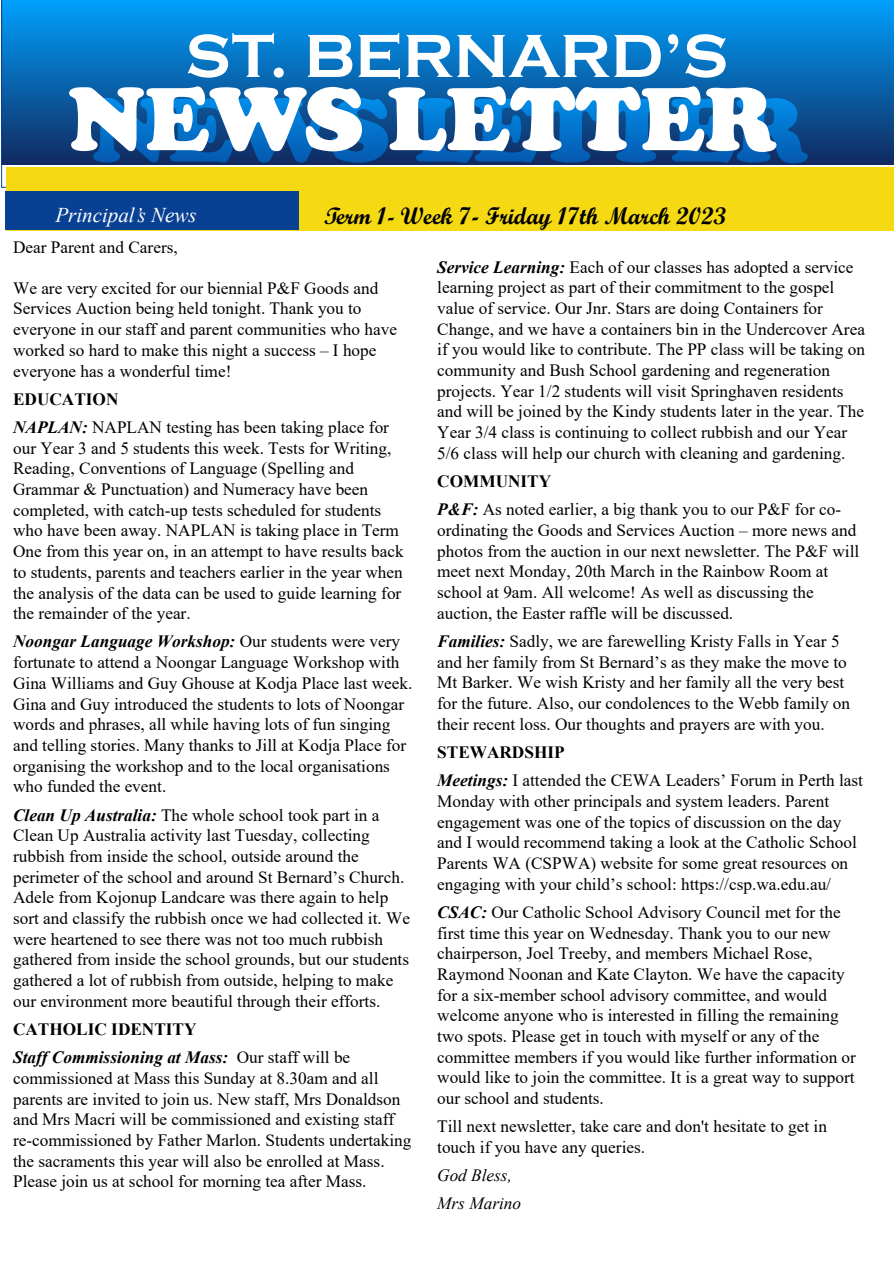
<style>
.page{position:relative;width:894px;height:1263px;background:#fff}
.page>*{position:absolute;margin:0;border:0;box-sizing:border-box;transform-origin:0 0}
.t1{font:900 93px "Cooper";color:#fff}
.t2{font:700 63px "Copperplate Gothic";color:#fff}
.t3{font:24px "Script MT Bold";color:#000}
.t4{font:italic 21px "Times New Roman";color:#fff}
.t5{font:17.25px/20.7px "Times New Roman";color:#000}
.t6{font:italic 700 17.25px/28.2px "Times New Roman";color:#000}
.t7{font:italic 17.25px/28.2px "Times New Roman";color:#000}
.s1{font-weight:700}
.s2{font-weight:700;font-style:italic}
.s3{font-style:normal}
.s4{font-weight:400;font-style:normal}
</style>
<div class="page">
<svg style="left:1px;top:0;width:893px;height:187px;background:#0c78c3"></svg>
<div style="left:6px;top:168px;width:888px;height:63px;background:#f5d912"></div>
<svg style="left:90px;top:96px;width:718px;height:68px;background:#075da9"></svg>
<div style="left:6px;top:192px;width:293px;height:38px;background:#084094"></div>
<h2 class="t2" style="left:185px;top:21px;width:544px">ST. BERNARD’S</h2>
<h1 class="t1" style="left:68px;top:65px;width:711px">NEWS LETTER</h1>
<p class="t4" style="left:55px;top:200px;width:143px">Principal’s News</p>
<h3 class="t3" style="left:324px;top:202px;width:403px"><span class="s1">Term</span> 1<span class="s1">- Week</span> 7- Friday 17th March 2023</h3>
<p class="t5" style="left:13px;top:237px;width:166px">Dear Parent and Carers,</p>
<p class="t5" style="left:13px;top:277px;width:385px">We are very excited for our biennial P&amp;F Goods and Services Auction being held tonight. Thank you to everyone in our staff and parent communities who have worked so hard to make this night a success – I hope everyone has a wonderful time!</p>
<p class="t5" style="left:13px;top:384px;width:377px;line-height:28.2px"><span class="s1">EDUCATION<br></span><span class="s2">NAPLAN:</span> NAPLAN testing has been taking place for</p>
<p class="t5" style="left:13px;top:437px;width:392px">our Year 3 and 5 students this week. Tests for Writing, Reading, Conventions of Language (Spelling and Grammar &amp; Punctuation) and Numeracy have been completed, with catch-up tests scheduled for students who have been away. NAPLAN is taking place in Term One from this year on, in an attempt to have results back to students, parents and teachers earlier in the year when the analysis of the data can be used to guide learning for the remainder of the year.</p>
<p class="t5" style="left:13px;top:631px;width:401px"><span class="s2">Noongar Language Workshop:</span> Our students were very fortunate to attend a Noongar Language Workshop with Gina Williams and Guy Ghouse at Kodja Place last week.<br>Gina and Guy introduced the students to lots of Noongar words and phrases, all while having lots of fun singing and telling stories. Many thanks to Jill at Kodja Place for organising the workshop and to the local organisations who funded the event.</p>
<p class="t5" style="left:13px;top:804px;width:398px"><span class="s2">Clean Up Australia:</span> The whole school took part in a Clean Up Australia activity last Tuesday, collecting rubbish from inside the school, outside around the perimeter of the school and around St Bernard’s Church.<br>Adele from Kojonup Landcare was there again to help sort and classify the rubbish once we had collected it. We were heartened to see there was not too much rubbish gathered from inside the school grounds, but our students gathered a lot of rubbish from outside, helping to make our environment more beautiful through their efforts.</p>
<p class="t6" style="left:13px;top:1015px;width:339px"><span class="s3">CATHOLIC IDENTITY<br></span>Staff Commissioning at Mass: <span class="s4">Our staff will be</span></p>
<p class="t5" style="left:13px;top:1067px;width:400px">commissioned at Mass this Sunday at 8.30am and all parents are invited to join us. New staff, Mrs Donaldson and Mrs Macri will be commissioned and existing staff re-commissioned by Father Marlon. Students undertaking the sacraments this year will also be enrolled at Mass.<br>Please join us at school for morning tea after Mass.</p>
<p class="t5" style="left:437px;top:256px;width:429px"><span class="s2">Service Learning:</span> Each of our classes has adopted a service learning project as part of their commitment to the gospel value of service. Our Jnr. Stars are doing Containers for Change, and we have a containers bin in the Undercover Area if you would like to contribute. The PP class will be taking on community and Bush School gardening and regeneration projects. Year 1/2 students will visit Springhaven residents and will be joined by the Kindy students later in the year. The Year 3/4 class is continuing to collect rubbish and our Year 5/6 class will help our church with cleaning and gardening.</p>
<p class="t5" style="left:437px;top:467px;width:405px;line-height:28.2px"><span class="s1">COMMUNITY<br></span><span class="s2">P&amp;F:</span> As noted earlier, a big thank you to our P&amp;F for co-</p>
<p class="t5" style="left:437px;top:519px;width:424px">ordinating the Goods and Services Auction – more news and photos from the auction in our next newsletter. The P&amp;F will meet next Monday, 20th March in the Rainbow Room at school at 9am. All welcome! As well as discussing the auction, the Easter raffle will be discussed.</p>
<p class="t5" style="left:437px;top:630px;width:414px"><span class="s2">Families:</span> Sadly, we are farewelling Kristy Falls in Year 5 and her family from St Bernard’s as they make the move to Mt Barker. We wish Kristy and her family all the very best for the future. Also, our condolences to the Webb family on their recent loss. Our thoughts and prayers are with you.</p>
<p class="t5" style="left:437px;top:738px;width:427px;line-height:28.2px"><span class="s1">STEWARDSHIP<br></span><span class="s2">Meetings:</span> I attended the CEWA Leaders’ Forum in Perth last</p>
<p class="t5" style="left:437px;top:790px;width:421px">Monday with other principals and system leaders. Parent engagement was one of the topics of discussion on the day and I would recommend taking a look at the Catholic School Parents WA (CSPWA) website for some great resources on engaging with your child’s school: https://csp.wa.edu.au/</p>
<p class="t5" style="left:437px;top:901px;width:420px"><span class="s2">CSAC:</span> Our Catholic School Advisory Council met for the first time this year on Wednesday. Thank you to our new chairperson, Joel Treeby, and members Michael Rose, Raymond Noonan and Kate Clayton. We have the capacity for a six-member school advisory committee, and would welcome anyone who is interested in filling the remaining two spots. Please get in touch with myself or any of the committee members if you would like further information or would like to join the committee. It is a great way to support our school and students.</p>
<p class="t5" style="left:437px;top:1116px;width:391px">Till next newsletter, take care and don't hesitate to get in touch if you have any queries.</p>
<p class="t7" style="left:437px;top:1161px;width:85px">God Bless,<br>Mrs Marino</p>
</div>
